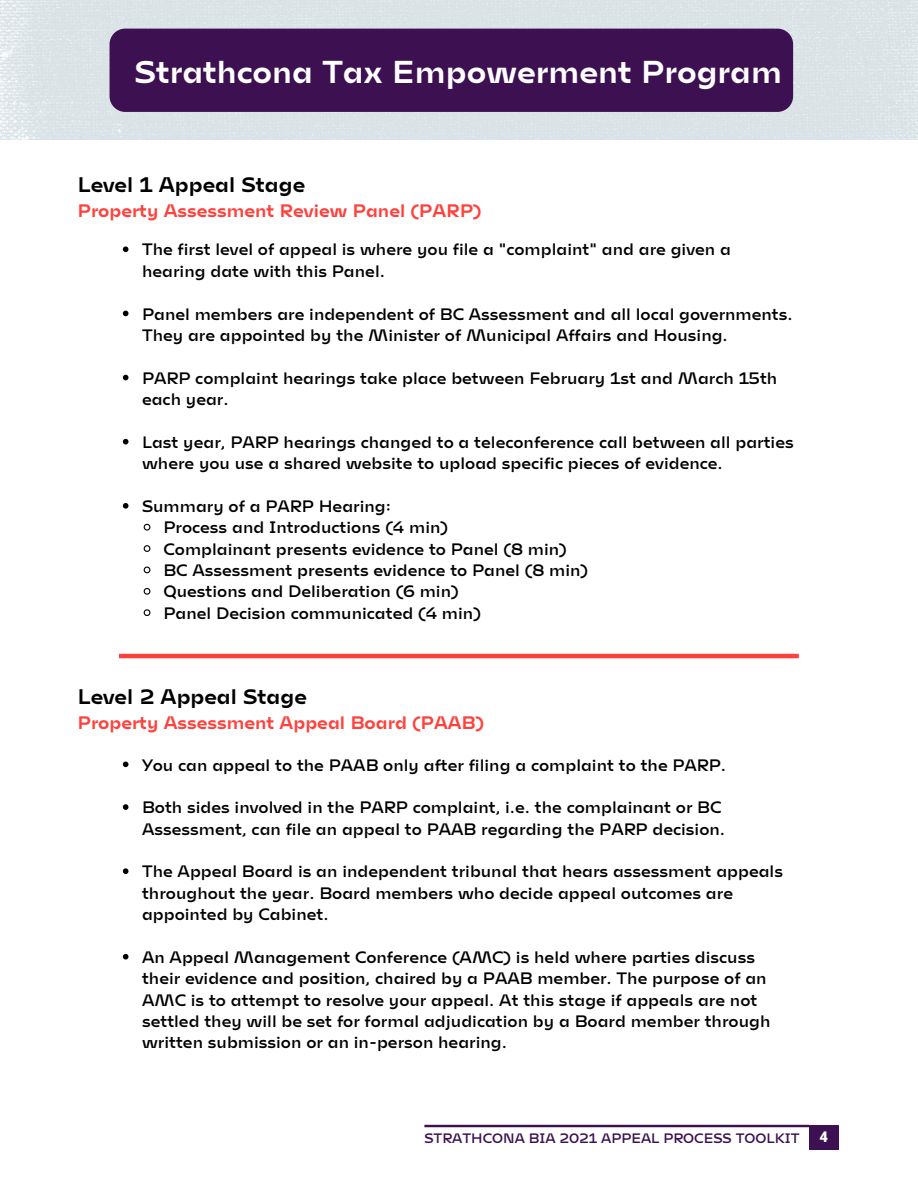
<style>
.page{position:relative;width:918px;height:1188px;background:#fff}
.page>*{position:absolute;margin:0;border:0;box-sizing:border-box;transform-origin:0 0}
.t1{font:31.5px "Mohol";color:#fff}
.t2{font:21px "Mohol";color:#000}
.t3{font:18px "Mohol";color:#ff403b}
.t4{font:300 16.5px/21.3px "Mohol";color:#000}
.t5{font:900 14.7px "Roboto";color:#fff}
.t6{font:300 13.65px "Mohol";color:#3c1051}
</style>
<div class="page">
<div style="left:809px;top:1125px;width:30px;height:25px;background:#3c1051"></div>
<svg style="left:424px;top:1125px;width:385px;height:2px"></svg>
<hr style="left:119px;top:654px;width:680px;height:4px;background:#ff403b">
<svg style="left:123px;top:246px;width:5px;height:6px"></svg>
<svg style="left:123px;top:311px;width:5px;height:5px"></svg>
<svg style="left:123px;top:375px;width:5px;height:5px"></svg>
<svg style="left:123px;top:439px;width:5px;height:5px"></svg>
<svg style="left:123px;top:503px;width:5px;height:6px"></svg>
<svg style="left:143px;top:523px;width:8px;height:8px"></svg>
<svg style="left:143px;top:545px;width:8px;height:7px"></svg>
<svg style="left:143px;top:566px;width:8px;height:8px"></svg>
<svg style="left:143px;top:588px;width:8px;height:7px"></svg>
<svg style="left:143px;top:609px;width:8px;height:7px"></svg>
<svg style="left:123px;top:762px;width:5px;height:5px"></svg>
<svg style="left:123px;top:804px;width:5px;height:6px"></svg>
<svg style="left:123px;top:868px;width:5px;height:6px"></svg>
<svg style="left:123px;top:954px;width:5px;height:6px"></svg>
<img style="left:0;top:0;width:918px;height:140px">
<div style="left:110px;top:29px;width:683px;height:83px;background:#3c1051;border-radius:16px"></div>
<p class="t1" style="left:135px;top:51px;width:649px">Strathcona Tax Empowerment Program</p>
<p class="t2" style="left:78px;top:171px;width:229px">Level 1 Appeal Stage</p>
<p class="t3" style="left:78px;top:198px;width:406px">Property Assessment Review Panel (PARP)</p>
<p class="t4" style="left:142px;top:238px;width:590px">The first level of appeal is where you file a "complaint" and are given a hearing date with this Panel.</p>
<p class="t4" style="left:142px;top:302px;width:652px">Panel members are independent of BC Assessment and all local governments.<br>They are appointed by the Minister of Municipal Affairs and Housing.</p>
<p class="t4" style="left:142px;top:366px;width:637px">PARP complaint hearings take place between February 1st and March 15th each year.</p>
<p class="t4" style="left:142px;top:430px;width:653px">Last year, PARP hearings changed to a teleconference call between all parties where you use a shared website to upload specific pieces of evidence.</p>
<p class="t4" style="left:142px;top:494px;width:250px">Summary of a PARP Hearing:</p>
<p class="t4" style="left:164px;top:516px;width:286px">Process and Introductions (4 min)</p>
<p class="t4" style="left:164px;top:537px;width:405px">Complainant presents evidence to Panel (8 min)</p>
<p class="t4" style="left:164px;top:559px;width:426px">BC Assessment presents evidence to Panel (8 min)</p>
<p class="t4" style="left:164px;top:580px;width:297px">Questions and Deliberation (6 min)</p>
<p class="t4" style="left:164px;top:601px;width:319px">Panel Decision communicated (4 min)</p>
<p class="t2" style="left:78px;top:683px;width:231px">Level 2 Appeal Stage</p>
<p class="t3" style="left:78px;top:710px;width:408px">Property Assessment Appeal Board (PAAB)</p>
<p class="t4" style="left:142px;top:753px;width:586px">You can appeal to the PAAB only after filing a complaint to the PARP.</p>
<p class="t4" style="left:142px;top:796px;width:585px">Both sides involved in the PARP complaint, i.e. the complainant or BC<br>Assessment, can file an appeal to PAAB regarding the PARP decision.</p>
<p class="t4" style="left:142px;top:860px;width:642px">The Appeal Board is an independent tribunal that hears assessment appeals throughout the year. Board members who decide appeal outcomes are appointed by Cabinet.</p>
<p class="t4" style="left:142px;top:945px;width:630px">An Appeal Management Conference (AMC) is held where parties discuss their evidence and position, chaired by a PAAB member. The purpose of an AMC is to attempt to resolve your appeal. At this stage if appeals are not settled they will be set for formal adjudication by a Board member through written submission or an in-person hearing.</p>
<p class="t6" style="left:424px;top:1129px;width:377px">STRATHCONA BIA 2021 APPEAL PROCESS TOOLKIT</p>
<p class="t5" style="left:820px;top:1128px;width:10px">4</p>
</div>
